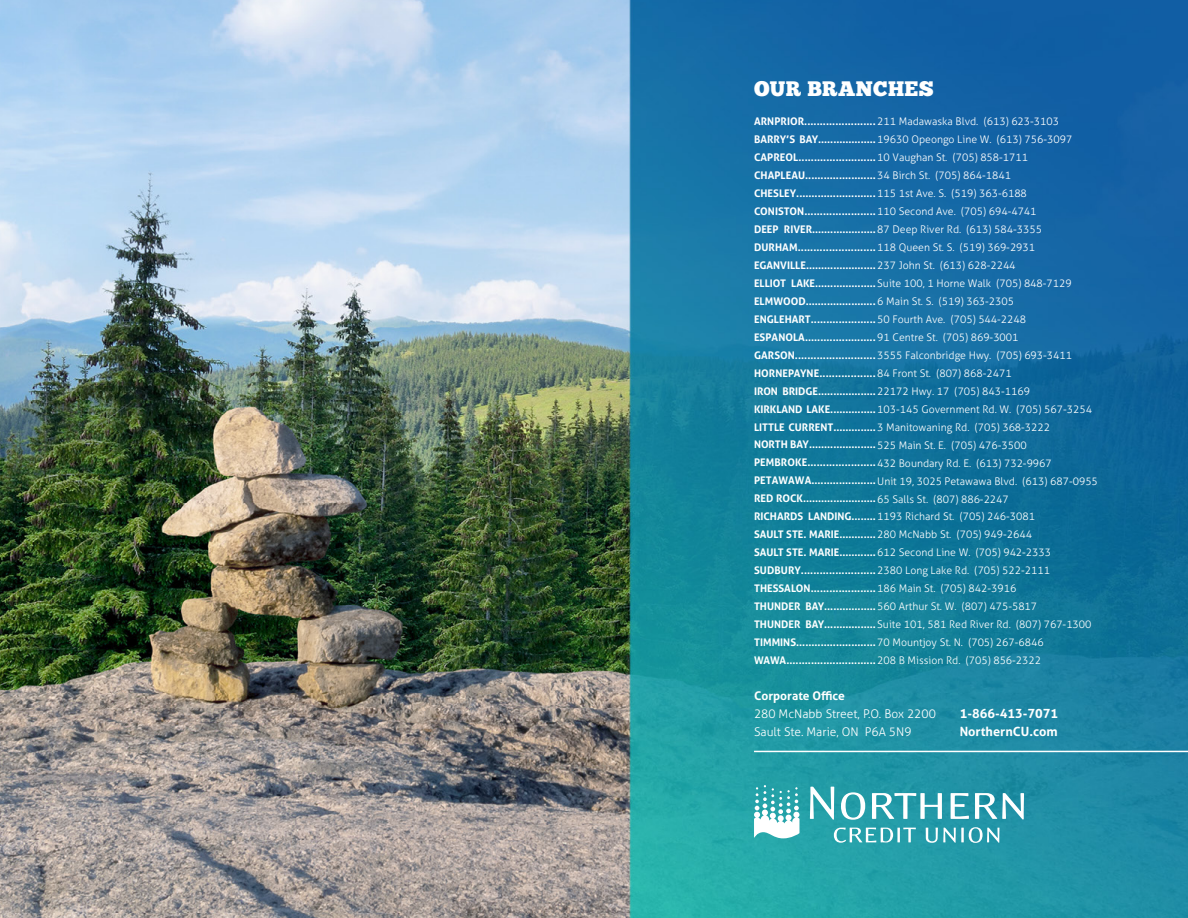
<style>
.page{position:relative;width:1188px;height:918px;background:#fff}
.page>*{position:absolute;margin:0;border:0;box-sizing:border-box;transform-origin:0 0}
.t1{font:21px "Chunk Five";letter-spacing:.02em;color:#fff}
.t2{font:700 12.75px/18.3px "Aller Typo";color:#fff}
.t3{font:300 12px/18.3px "Aller Typo";color:#fff}
.t4{font:700 10.5px/18px "Aller Typo";color:#fff}
.s1{font-weight:300}
.s2{font-weight:700}
</style>
<div class="page">
<img style="left:0;top:0;width:1188px;height:918px">
<hr style="left:754px;top:751px;width:434px;height:1px;background:#fff">
<svg style="left:810px;top:787px;width:24px;height:33px"></svg>
<svg style="left:841px;top:792px;width:24px;height:28px"></svg>
<svg style="left:872px;top:793px;width:70px;height:26px"></svg>
<svg style="left:951px;top:793px;width:18px;height:26px"></svg>
<svg style="left:975px;top:793px;width:49px;height:27px"></svg>
<svg style="left:834px;top:828px;width:59px;height:15px"></svg>
<hr style="left:897px;top:828px;width:3px;height:14px;background:#fff">
<svg style="left:903px;top:828px;width:13px;height:14px"></svg>
<svg style="left:926px;top:828px;width:30px;height:15px"></svg>
<hr style="left:961px;top:828px;width:3px;height:14px;background:#fff">
<svg style="left:969px;top:827px;width:30px;height:16px"></svg>
<svg style="left:754px;top:785px;width:45px;height:53px"></svg>
<p class="t1" style="left:754px;top:76px;width:181px">OUR BRANCHES</p>
<p class="t4" style="left:754px;top:112px;width:345px">ARNPRIOR.......................<span class="s1">211 Madawaska Blvd. (613) 623-3103<br></span>BARRY’S BAY...................<span class="s1">19630 Opeongo Line W. (613) 756-3097<br></span>CAPREOL.........................<span class="s1">10 Vaughan St. (705) 858-1711<br></span>CHAPLEAU.......................<span class="s1">34 Birch St. (705) 864-1841<br></span>CHESLEY..........................<span class="s1">115 1st Ave. S. (519) 363-6188<br></span>CONISTON.......................<span class="s1">110 Second Ave. (705) 694-4741<br></span>DEEP RIVER.....................<span class="s1">87 Deep River Rd. (613) 584-3355<br></span>DURHAM.........................<span class="s1">118 Queen St. S. (519) 369-2931<br></span>EGANVILLE.......................<span class="s1">237 John St. (613) 628-2244<br></span>ELLIOT LAKE....................<span class="s1">Suite 100, 1 Horne Walk (705) 848-7129<br></span>ELMWOOD.......................<span class="s1">6 Main St. S. (519) 363-2305<br></span>ENGLEHART.....................<span class="s1">50 Fourth Ave. (705) 544-2248<br></span>ESPANOLA.......................<span class="s1">91 Centre St. (705) 869-3001<br></span>GARSON..........................<span class="s1">3555 Falconbridge Hwy. (705) 693-3411<br></span>HORNEPAYNE..................<span class="s1">84 Front St. (807) 868-2471<br></span>IRON BRIDGE...................<span class="s1">22172 Hwy. 17 (705) 843-1169<br></span>KIRKLAND LAKE...............<span class="s1">103-145 Government Rd. W. (705) 567-3254<br></span>LITTLE CURRENT..............<span class="s1">3 Manitowaning Rd. (705) 368-3222<br></span>NORTH BAY......................<span class="s1">525 Main St. E. (705) 476-3500<br></span>PEMBROKE......................<span class="s1">432 Boundary Rd. E. (613) 732-9967<br></span>PETAWAWA.....................<span class="s1">Unit 19, 3025 Petawawa Blvd. (613) 687-0955<br></span>RED ROCK........................<span class="s1">65 Salls St. (807) 886-2247<br></span>RICHARDS LANDING........<span class="s1">1193 Richard St. (705) 246-3081<br></span>SAULT STE. MARIE............<span class="s1">280 McNabb St. (705) 949-2644<br></span>SAULT STE. MARIE............<span class="s1">612 Second Line W. (705) 942-2333<br></span>SUDBURY........................<span class="s1">2380 Long Lake Rd. (705) 522-2111<br></span>THESSALON.....................<span class="s1">186 Main St. (705) 842-3916<br></span>THUNDER BAY.................<span class="s1">560 Arthur St. W. (807) 475-5817<br></span>THUNDER BAY.................<span class="s1">Suite 101, 581 Red River Rd. (807) 767-1300<br></span>TIMMINS..........................<span class="s1">70 Mountjoy St. N. (705) 267-6846<br></span>WAWA.............................<span class="s1">208 B Mission Rd. (705) 856-2322</span></p>
<p class="t3" style="left:754px;top:686px;width:183px"><span class="s2">Corporate Office<br></span>280 McNabb Street, P.O. Box 2200<br>Sault Ste. Marie, ON P6A 5N9</p>
<p class="t2" style="left:960px;top:704px;width:100px">1-866-413-7071<br>NorthernCU.com</p>
</div>
